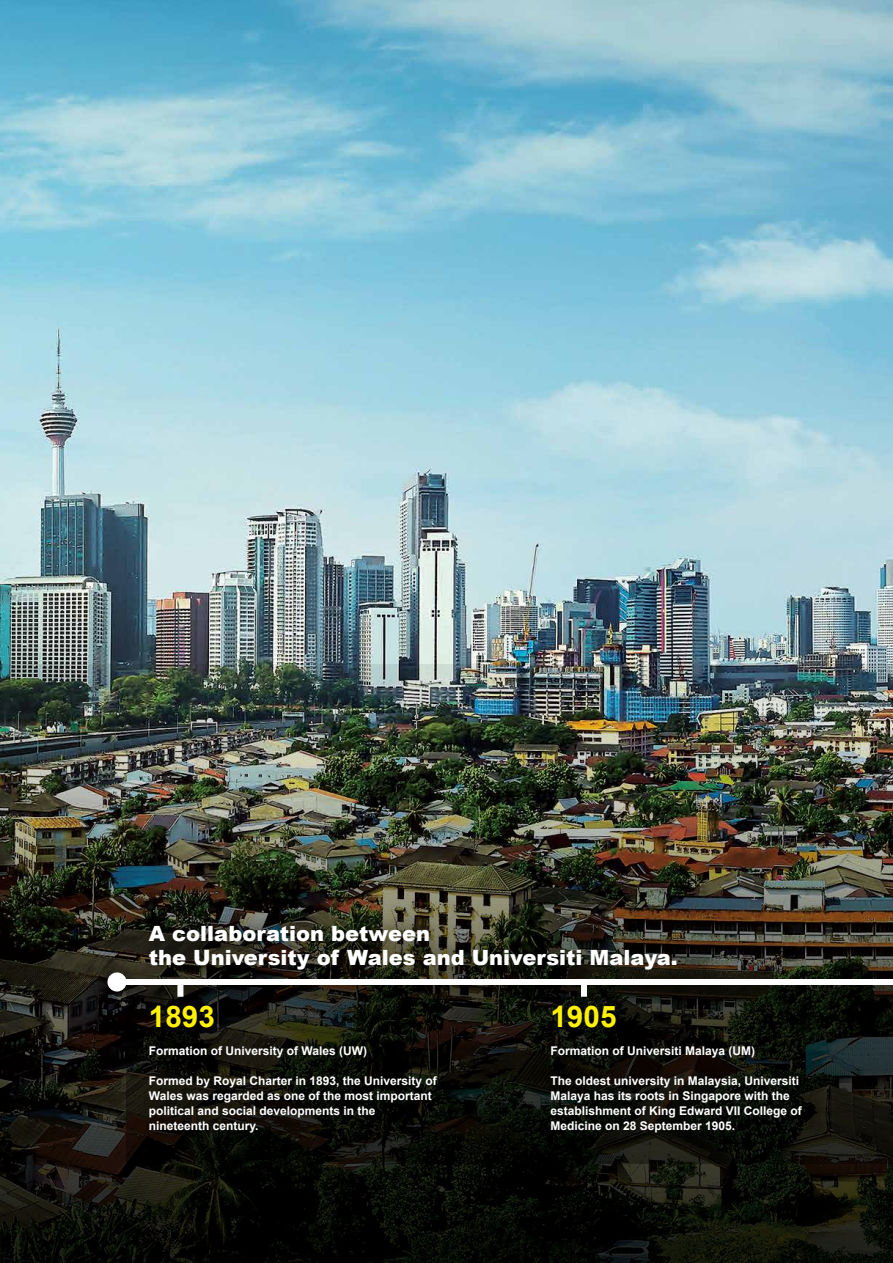
<style>
.page{position:relative;width:893px;height:1263px;background:#fff}
.page>*{position:absolute;margin:0;border:0;box-sizing:border-box;transform-origin:0 0}
.t1{font:700 29.7px "Arial";color:#fff200}
.t2{font:900 21px/24px "Arial";color:#fff}
.t3{font:700 12px/15px "Arial";color:#fff}
</style>
<div class="page">
<img style="left:0;top:0;width:893px;height:664px">
<img style="left:0;top:664px;width:893px;height:599px">
<img style="left:82px;top:898px;width:811px;height:301px">
<div style="left:117px;top:979px;width:776px;height:6px;background:#fff"></div>
<div style="left:107px;top:972px;width:20px;height:19px;background:#fff;border-radius:50%"></div>
<div style="left:581px;top:982px;width:6px;height:15px;background:#fff"></div>
<div style="left:177px;top:982px;width:6px;height:15px;background:#fff"></div>
<h2 class="t2" style="left:149px;top:921px;width:530px">A collaboration between<br>the University of Wales and Universiti Malaya.</h2>
<h1 class="t1" style="left:149px;top:997px;width:68px">1893</h1>
<p class="t3" style="left:149px;top:1044px;width:220px">Formation of University of Wales (UW)</p>
<p class="t3" style="left:149px;top:1074px;width:290px">Formed by Royal Charter in 1893, the University of Wales was regarded as one of the most important political and social developments in the nineteenth century.</p>
<h1 class="t1" style="left:550px;top:997px;width:68px">1905</h1>
<p class="t3" style="left:550px;top:1044px;width:206px">Formation of Universiti Malaya (UM)</p>
<p class="t3" style="left:550px;top:1074px;width:253px">The oldest university in Malaysia, Universiti Malaya has its roots in Singapore with the establishment of King Edward VII College of Medicine on 28 September 1905.</p>
</div>
